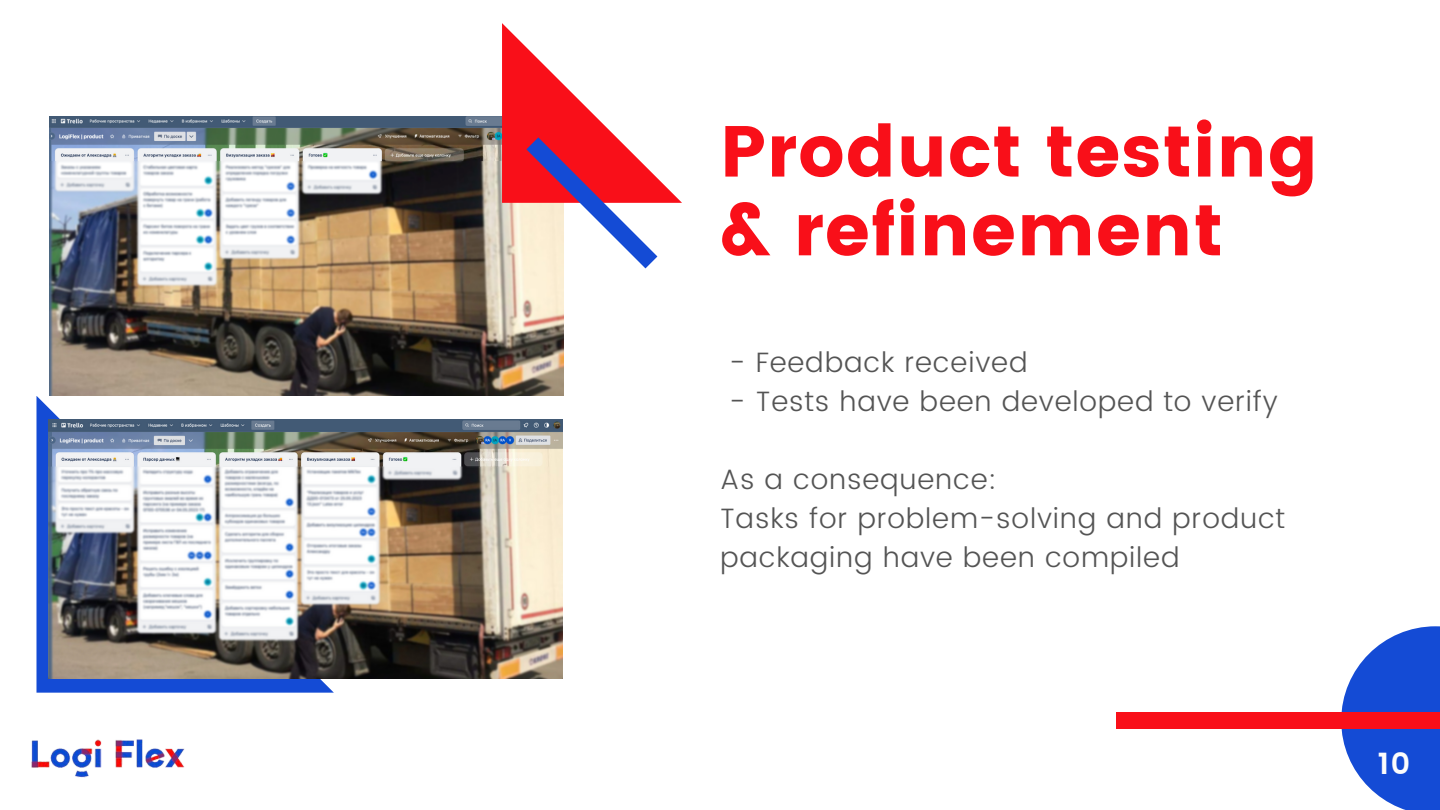
<style>
.page{position:relative;width:1440px;height:810px;background:#fff}
.page>*{position:absolute;margin:0;border:0;box-sizing:border-box;transform-origin:0 0}
.t1{font:72px/78.8px "Poppins";letter-spacing:.01em;color:#f90f19}
.t2{font:600 30px "Poppins";color:#fcfcfc}
.t3{font:300 28px/39px "Poppins";letter-spacing:.03em;color:#545454}
</style>
<div class="page">
<svg style="left:36px;top:396px;width:298px;height:297px"></svg>
<svg style="left:1341px;top:626px;width:99px;height:184px;fill:#144bd5"></svg>
<div style="left:1116px;top:712px;width:324px;height:17px;background:#f90f19"></div>
<img style="left:49px;top:420px;width:514px;height:259px">
<img style="left:31px;top:739px;width:154px;height:39px">
<img style="left:49px;top:117px;width:514px;height:279px">
<svg style="left:502px;top:23px;width:180px;height:246px"></svg>
<p class="t1" style="left:720px;top:112px;width:599px">Product testing &amp; refinement</p>
<p class="t3" style="left:729px;top:342px;width:300px">- Feedback received</p>
<p class="t3" style="left:729px;top:381px;width:550px">- Tests have been developed to verify</p>
<p class="t3" style="left:720px;top:459px;width:278px">As a consequence:</p>
<p class="t3" style="left:720px;top:498px;width:567px">Tasks for problem-solving and product packaging have been compiled</p>
<p class="t2" style="left:1378px;top:746px;width:34px">10</p>
</div>
